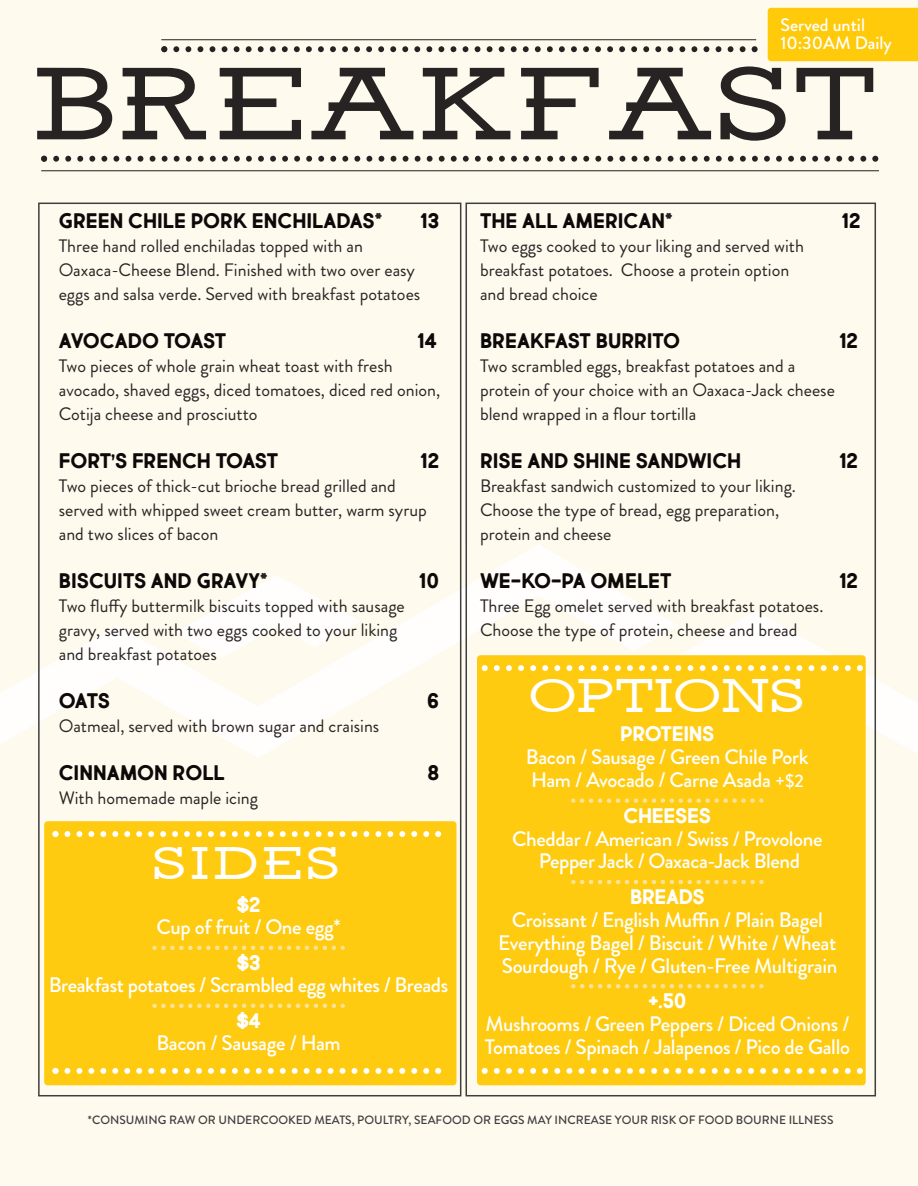
<style>
.page{position:relative;width:918px;height:1186px;background:#fefaee}
.page>*{position:absolute;margin:0;border:0;box-sizing:border-box;transform-origin:0 0}
.t1{font:97.5px "Ansley Display";letter-spacing:.02em;color:#282323}
.t2{font:45px "Ansley Display";letter-spacing:-.005em;color:#fff}
.t3{font:43.5px "Ansley Display";letter-spacing:.1em;color:#fff}
.t4{font:500 21px/22.8px "Brandon Grotesque";letter-spacing:-.015em;color:#fff;text-align:center}
.t5{font:700 21px "Market Fresh";color:#0e0909}
.t6{font:700 21px "Market Fresh";letter-spacing:-.02em;color:#0e0909}
.t7{font:18px/24px "Brandon Grotesque";color:#282323}
.t8{font:500 18px/18px "Brandon Grotesque";color:#fff}
.t9{font:500 12px "Brandon Grotesque";color:#3e3e3f}
.s1{font-family:"Market Fresh";font-weight:700}
.s2{font-size:18px}
</style>
<div class="page">
<img style="left:0;top:545px;width:918px;height:226px">
<div style="left:477px;top:655px;width:389px;height:430px;background:#fecb10;border-radius:3px"></div>
<div style="left:44px;top:821px;width:413px;height:264px;background:#fecb10;border-radius:3px"></div>
<svg style="left:161px;top:46px;width:597px;height:6px"></svg>
<svg style="left:41px;top:156px;width:837px;height:6px"></svg>
<hr style="left:41px;top:170px;width:838px;height:1px;background:#231f20">
<hr style="left:161px;top:39px;width:595px;height:1px;background:#231f20">
<div style="left:768px;top:8px;width:150px;height:53px;background:#feca0a"></div>
<div style="left:465px;top:203px;width:411px;height:893px;border:2px solid #3e3e3f"></div>
<div style="left:38px;top:203px;width:423px;height:893px;border:2px solid #3e3e3f"></div>
<svg style="left:152px;top:945px;width:193px;height:5px"></svg>
<svg style="left:152px;top:1003px;width:193px;height:5px"></svg>
<svg style="left:571px;top:798px;width:193px;height:5px"></svg>
<svg style="left:571px;top:880px;width:193px;height:4px"></svg>
<svg style="left:571px;top:984px;width:193px;height:4px"></svg>
<svg style="left:52px;top:1068px;width:389px;height:6px"></svg>
<svg style="left:52px;top:831px;width:389px;height:6px"></svg>
<svg style="left:482px;top:1068px;width:381px;height:6px"></svg>
<svg style="left:482px;top:665px;width:381px;height:6px"></svg>
<p class="t8" style="left:780px;top:16px;width:113px">Served until<br>10:30AM Daily</p>
<p class="t1" style="left:37px;top:66px;width:847px">BREAKFAST</p>
<p class="t5" style="left:59px;top:207px;width:325px">GREEN CHILE PORK ENCHILADAS<sup>*</sup></p>
<p class="t5" style="left:421px;top:207px;width:20px">13</p>
<p class="t7" style="left:59px;top:237px;width:363px">Three hand rolled enchiladas topped with an<br>Oaxaca-Cheese Blend. Finished with two over easy eggs and salsa verde. Served with breakfast potatoes</p>
<p class="t6" style="left:59px;top:327px;width:169px">AVOCADO TOAST</p>
<p class="t5" style="left:417px;top:327px;width:21px">14</p>
<p class="t7" style="left:59px;top:357px;width:383px">Two pieces of whole grain wheat toast with fresh avocado, shaved eggs, diced tomatoes, diced red onion,<br>Cotija cheese and prosciutto</p>
<p class="t5" style="left:59px;top:447px;width:221px">FORT’S FRENCH TOAST</p>
<p class="t5" style="left:421px;top:447px;width:20px">12</p>
<p class="t7" style="left:59px;top:477px;width:369px">Two pieces of thick-cut brioche bread grilled and served with whipped sweet cream butter, warm syrup and two slices of bacon</p>
<p class="t5" style="left:59px;top:567px;width:210px">BISCUITS AND GRAVY<sup>*</sup></p>
<p class="t5" style="left:419px;top:567px;width:21px">10</p>
<p class="t7" style="left:59px;top:597px;width:348px">Two fluffy buttermilk biscuits topped with sausage gravy, served with two eggs cooked to your liking and breakfast potatoes</p>
<p class="t5" style="left:59px;top:687px;width:53px">OATS</p>
<p class="t5" style="left:427px;top:687px;width:14px">6</p>
<p class="t7" style="left:59px;top:717px;width:322px">Oatmeal, served with brown sugar and craisins</p>
<p class="t5" style="left:59px;top:759px;width:167px">CINNAMON ROLL</p>
<p class="t5" style="left:427px;top:759px;width:13px">8</p>
<p class="t7" style="left:59px;top:789px;width:201px">With homemade maple icing</p>
<p class="t3" style="left:155px;top:846px;width:188px">SIDES</p>
<p class="t4" style="left:156px;top:893px;width:186px"><span class="s1">$2<br></span>Cup of fruit / One egg*</p>
<p class="t4" style="left:49px;top:951px;width:401px"><span class="s1">$3<br></span>Breakfast potatoes / Scrambled egg whites / Breads</p>
<p class="t4" style="left:156px;top:1009px;width:186px"><span class="s1">$4<br></span>Bacon / Sausage / Ham</p>
<p class="t5" style="left:480px;top:207px;width:194px">THE ALL AMERICAN<sup>*</sup></p>
<p class="t5" style="left:842px;top:207px;width:20px">12</p>
<p class="t7" style="left:480px;top:237px;width:325px">Two eggs cooked to your liking and served with breakfast potatoes. Choose a protein option and bread choice</p>
<p class="t5" style="left:480px;top:327px;width:202px">BREAKFAST BURRITO</p>
<p class="t5" style="left:839px;top:327px;width:20px">12</p>
<p class="t7" style="left:480px;top:357px;width:356px">Two scrambled eggs, breakfast potatoes and a protein of your choice with an Oaxaca-Jack cheese blend wrapped in a flour tortilla</p>
<p class="t5" style="left:480px;top:447px;width:263px">RISE AND SHINE SANDWICH</p>
<p class="t5" style="left:839px;top:447px;width:20px">12</p>
<p class="t7" style="left:480px;top:477px;width:317px">Breakfast sandwich customized to your liking.<br>Choose the type of bread, egg preparation, protein and cheese</p>
<p class="t5" style="left:480px;top:567px;width:193px">WE-KO-PA OMELET</p>
<p class="t5" style="left:839px;top:567px;width:20px">12</p>
<p class="t7" style="left:480px;top:597px;width:345px">Three Egg omelet served with breakfast potatoes.<br>Choose the type of protein, cheese and bread</p>
<p class="t2" style="left:530px;top:679px;width:277px">OPTIONS</p>
<p class="t4" style="left:526px;top:723px;width:284px"><span class="s1">PROTEINS<br></span>Bacon / Sausage / Green Chile Pork<br>Ham / Avocado / Carne Asada <span class="s2">+$2</span></p>
<p class="t4" style="left:512px;top:804px;width:312px"><span class="s1">CHEESES<br></span>Cheddar / American / Swiss / Provolone<br>Pepper Jack / Oaxaca-Jack Blend</p>
<p class="t4" style="left:498px;top:886px;width:341px"><span class="s1">BREADS<br></span>Croissant / English Muffin / Plain Bagel<br>Everything Bagel / Biscuit / White / Wheat<br>Sourdough / Rye / Gluten-Free Multigrain</p>
<p class="t4" style="left:485px;top:990px;width:367px"><span class="s1">+.50<br></span>Mushrooms / Green Peppers / Diced Onions /<br>Tomatoes / Spinach / Jalapenos / Pico de Gallo</p>
<p class="t9" style="left:88px;top:1111px;width:747px">*CONSUMING RAW OR UNDERCOOKED MEATS, POULTRY, SEAFOOD OR EGGS MAY INCREASE YOUR RISK OF FOOD BOURNE ILLNESS</p>
</div>
